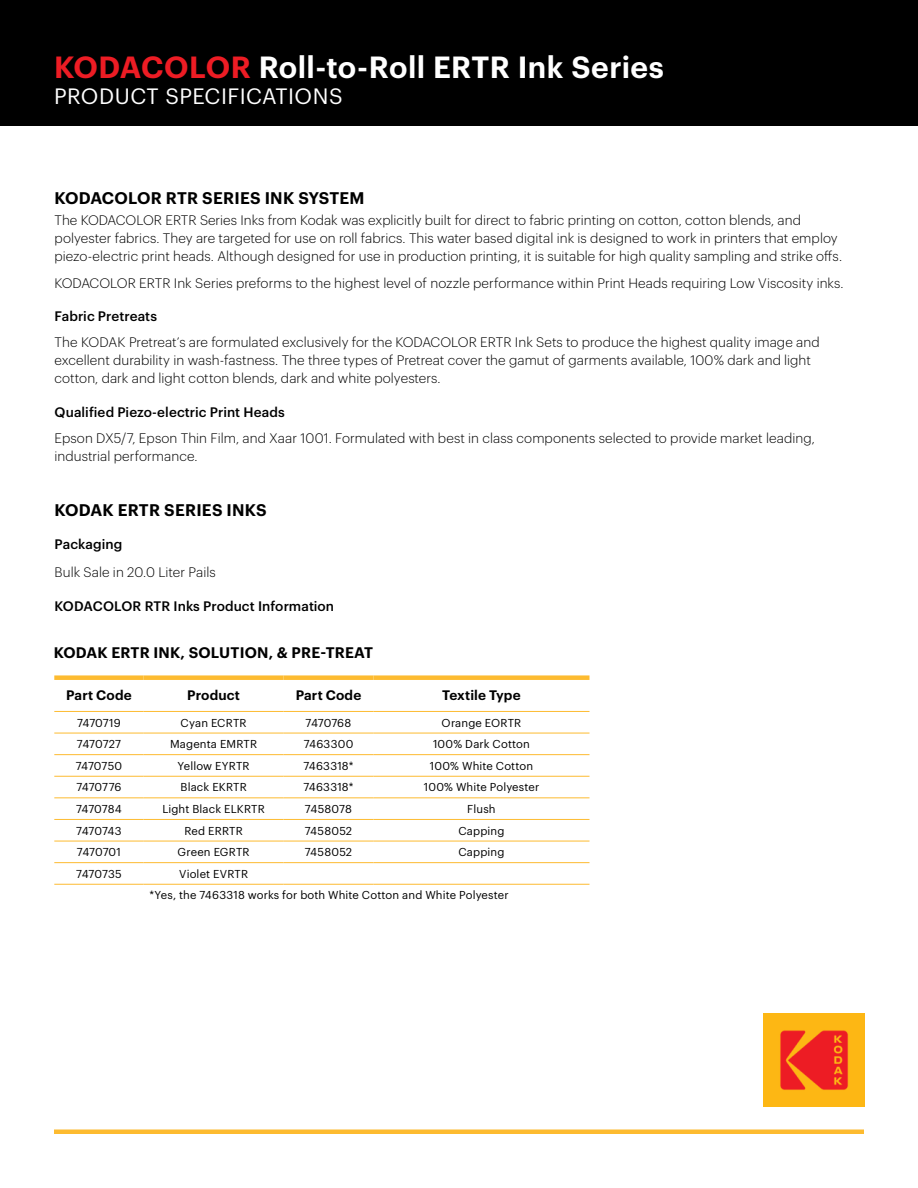
<style>
.page{position:relative;width:918px;height:1188px;background:#fff}
.page>*{position:absolute;margin:0;border:0;box-sizing:border-box;transform-origin:0 0}
.t1{font:600 30px "Graphik";letter-spacing:.01em;color:#fff}
.t2{font:21.75px "Graphik";letter-spacing:.02em;color:#fff}
.t3{font:600 16.5px "Graphik";letter-spacing:.015em;color:#000}
.t4{font:600 15px "Graphik";letter-spacing:.015em;color:#000}
.t5{font:300 13.5px/18px "Graphik";letter-spacing:.005em;color:#000}
.t6{font:500 13.5px "Graphik";letter-spacing:.005em;color:#000}
.t7{font:600 13.5px "Graphik";letter-spacing:.01em;color:#000}
.t8{font:11.25px/21.6px "Graphik";letter-spacing:.01em;color:#000}
.s1{color:#ed1c24}
</style>
<div class="page">
<hr style="left:54px;top:1130px;width:810px;height:4px;background:#fdbb30">
<div style="left:0;top:0;width:918px;height:125px;background:#000"></div>
<img style="left:763px;top:1014px;width:101px;height:92px">
<div style="left:54px;top:675px;width:90px;height:5px;background:#fdbb30"></div>
<div style="left:144px;top:675px;width:140px;height:5px;background:#fdbb30"></div>
<div style="left:284px;top:675px;width:89px;height:5px;background:#fdbb30"></div>
<div style="left:373px;top:675px;width:217px;height:5px;background:#fdbb30"></div>
<hr style="left:54px;top:711px;width:90px;height:1px;background:#fdbb30">
<hr style="left:144px;top:711px;width:140px;height:1px;background:#fdbb30">
<hr style="left:284px;top:711px;width:89px;height:1px;background:#fdbb30">
<hr style="left:373px;top:711px;width:217px;height:1px;background:#fdbb30">
<hr style="left:54px;top:733px;width:90px;height:1px;background:#fdbb30">
<hr style="left:144px;top:733px;width:140px;height:1px;background:#fdbb30">
<hr style="left:284px;top:733px;width:89px;height:1px;background:#fdbb30">
<hr style="left:373px;top:733px;width:217px;height:1px;background:#fdbb30">
<hr style="left:54px;top:754px;width:90px;height:1px;background:#fdbb30">
<hr style="left:144px;top:754px;width:140px;height:1px;background:#fdbb30">
<hr style="left:284px;top:754px;width:89px;height:1px;background:#fdbb30">
<hr style="left:373px;top:754px;width:217px;height:1px;background:#fdbb30">
<hr style="left:54px;top:776px;width:90px;height:1px;background:#fdbb30">
<hr style="left:144px;top:776px;width:140px;height:1px;background:#fdbb30">
<hr style="left:284px;top:776px;width:89px;height:1px;background:#fdbb30">
<hr style="left:373px;top:776px;width:217px;height:1px;background:#fdbb30">
<hr style="left:54px;top:797px;width:90px;height:1px;background:#fdbb30">
<hr style="left:144px;top:797px;width:140px;height:1px;background:#fdbb30">
<hr style="left:284px;top:797px;width:89px;height:1px;background:#fdbb30">
<hr style="left:373px;top:797px;width:217px;height:1px;background:#fdbb30">
<hr style="left:54px;top:819px;width:90px;height:1px;background:#fdbb30">
<hr style="left:144px;top:819px;width:140px;height:1px;background:#fdbb30">
<hr style="left:284px;top:819px;width:89px;height:1px;background:#fdbb30">
<hr style="left:373px;top:819px;width:217px;height:1px;background:#fdbb30">
<hr style="left:54px;top:841px;width:90px;height:1px;background:#fdbb30">
<hr style="left:144px;top:841px;width:140px;height:1px;background:#fdbb30">
<hr style="left:284px;top:841px;width:89px;height:1px;background:#fdbb30">
<hr style="left:373px;top:841px;width:217px;height:1px;background:#fdbb30">
<hr style="left:54px;top:862px;width:90px;height:1px;background:#fdbb30">
<hr style="left:144px;top:862px;width:140px;height:1px;background:#fdbb30">
<hr style="left:284px;top:862px;width:89px;height:1px;background:#fdbb30">
<hr style="left:373px;top:862px;width:217px;height:1px;background:#fdbb30">
<hr style="left:54px;top:884px;width:90px;height:1px;background:#fdbb30">
<hr style="left:144px;top:884px;width:140px;height:1px;background:#fdbb30">
<hr style="left:284px;top:884px;width:89px;height:1px;background:#fdbb30">
<hr style="left:373px;top:884px;width:217px;height:1px;background:#fdbb30">
<h1 class="t1" style="left:54px;top:44px;width:611px"><span class="s1">KODACOLOR</span> Roll-to-Roll ERTR Ink Series</h1>
<h2 class="t2" style="left:54px;top:79px;width:290px">PRODUCT SPECIFICATIONS</h2>
<p class="t3" style="left:55px;top:185px;width:312px">KODACOLOR RTR SERIES INK SYSTEM</p>
<p class="t5" style="left:55px;top:210px;width:789px">The KODACOLOR ERTR Series Inks from Kodak was explicitly built for direct to fabric printing on cotton, cotton blends, and polyester fabrics. They are targeted for use on roll fabrics. This water based digital ink is designed to work in printers that employ piezo-electric print heads. Although designed for use in production printing, it is suitable for high quality sampling and strike offs.</p>
<p class="t5" style="left:55px;top:273px;width:791px">KODACOLOR ERTR Ink Series preforms to the highest level of nozzle performance within Print Heads requiring Low Viscosity inks.</p>
<p class="t6" style="left:55px;top:306px;width:104px">Fabric Pretreats</p>
<p class="t5" style="left:55px;top:332px;width:767px">The KODAK Pretreat’s are formulated exclusively for the KODACOLOR ERTR Ink Sets to produce the highest quality image and excellent durability in wash-fastness. The three types of Pretreat cover the gamut of garments available, 100% dark and light cotton, dark and light cotton blends, dark and white polyesters.</p>
<p class="t6" style="left:55px;top:402px;width:232px">Qualified Piezo-electric Print Heads</p>
<p class="t5" style="left:55px;top:428px;width:762px">Epson DX5/7, Epson Thin Film, and Xaar 1001. Formulated with best in class components selected to provide market leading, industrial performance.</p>
<p class="t3" style="left:55px;top:497px;width:214px">KODAK ERTR SERIES INKS</p>
<p class="t6" style="left:55px;top:534px;width:69px">Packaging</p>
<p class="t5" style="left:55px;top:562px;width:163px">Bulk Sale in 20.0 Liter Pails</p>
<p class="t6" style="left:55px;top:596px;width:281px">KODACOLOR RTR Inks Product Information</p>
<p class="t4" style="left:54px;top:641px;width:321px">KODAK ERTR INK, SOLUTION, &amp; PRE-TREAT</p>
<p class="t7" style="left:66px;top:685px;width:67px">Part Code</p>
<p class="t7" style="left:187px;top:685px;width:54px">Product</p>
<p class="t7" style="left:296px;top:685px;width:67px">Part Code</p>
<p class="t7" style="left:442px;top:685px;width:80px">Textile Type</p>
<p class="t8" style="left:77px;top:711px;width:45px">7470719</p>
<p class="t8" style="left:181px;top:711px;width:67px">Cyan ECRTR</p>
<p class="t8" style="left:306px;top:711px;width:47px">7470768</p>
<p class="t8" style="left:442px;top:711px;width:81px">Orange EORTR</p>
<p class="t8" style="left:77px;top:732px;width:46px">7470727</p>
<p class="t8" style="left:170px;top:732px;width:89px">Magenta EMRTR</p>
<p class="t8" style="left:304px;top:732px;width:51px">7463300</p>
<p class="t8" style="left:433px;top:732px;width:98px">100% Dark Cotton</p>
<p class="t8" style="left:76px;top:754px;width:48px">7470750</p>
<p class="t8" style="left:178px;top:754px;width:73px">Yellow EYRTR</p>
<p class="t8" style="left:303px;top:754px;width:52px">7463318*</p>
<p class="t8" style="left:430px;top:754px;width:105px">100% White Cotton</p>
<p class="t8" style="left:76px;top:776px;width:47px">7470776</p>
<p class="t8" style="left:180px;top:776px;width:68px">Black EKRTR</p>
<p class="t8" style="left:303px;top:776px;width:52px">7463318*</p>
<p class="t8" style="left:424px;top:776px;width:117px">100% White Polyester</p>
<p class="t8" style="left:76px;top:797px;width:47px">7470784</p>
<p class="t8" style="left:162px;top:797px;width:104px">Light Black ELKRTR</p>
<p class="t8" style="left:305px;top:797px;width:49px">7458078</p>
<p class="t8" style="left:467px;top:797px;width:30px">Flush</p>
<p class="t8" style="left:76px;top:819px;width:47px">7470743</p>
<p class="t8" style="left:184px;top:819px;width:60px">Red ERRTR</p>
<p class="t8" style="left:305px;top:819px;width:49px">7458052</p>
<p class="t8" style="left:459px;top:819px;width:47px">Capping</p>
<p class="t8" style="left:77px;top:840px;width:46px">7470701</p>
<p class="t8" style="left:178px;top:840px;width:73px">Green EGRTR</p>
<p class="t8" style="left:305px;top:840px;width:49px">7458052</p>
<p class="t8" style="left:459px;top:840px;width:47px">Capping</p>
<p class="t8" style="left:76px;top:862px;width:47px">7470735</p>
<p class="t8" style="left:150px;top:862px;width:360px;text-indent:29px">Violet EVRTR<br>*Yes, the 7463318 works for both White Cotton and White Polyester</p>
</div>
